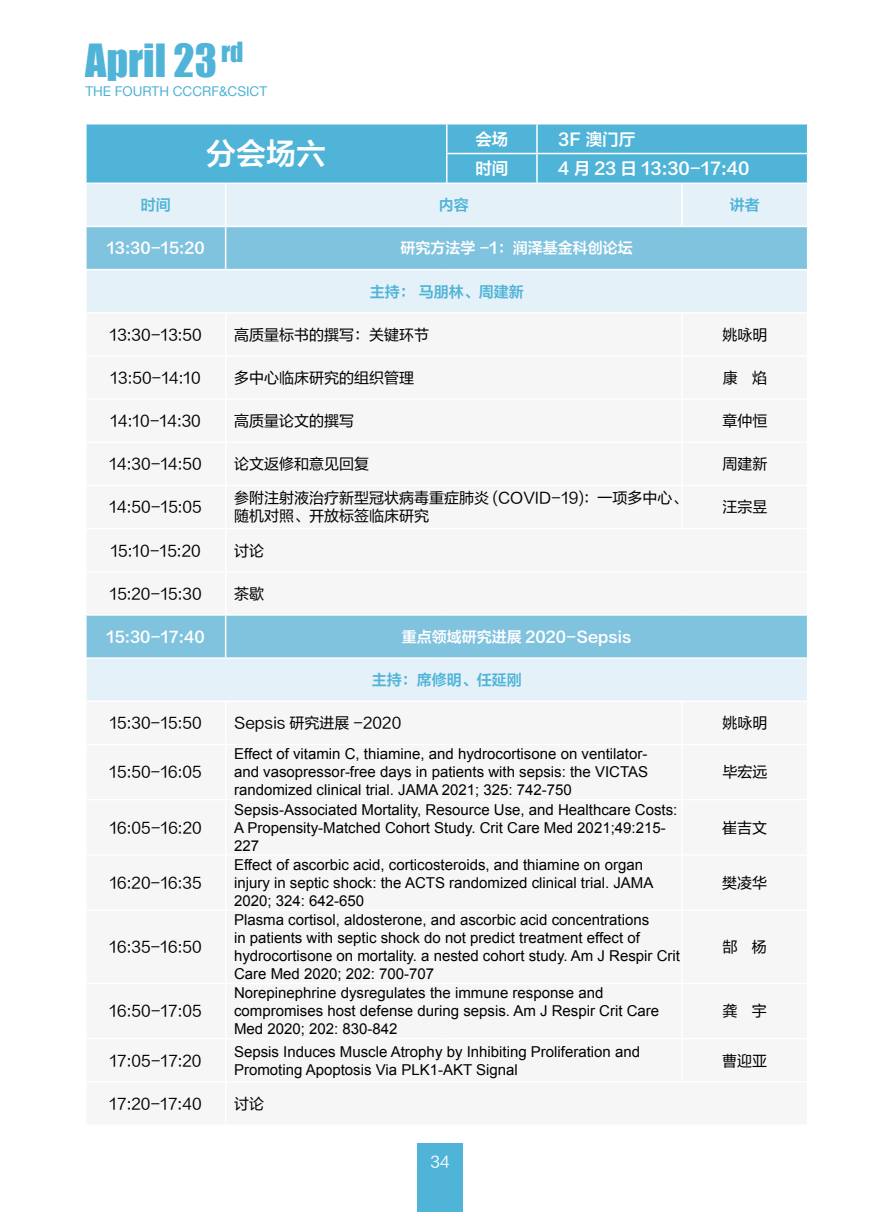
<style>
.page{position:relative;width:893px;height:1212px;background:#fff}
.page>*{position:absolute;margin:0;border:0;box-sizing:border-box;transform-origin:0 0}
.t1{font:42px "Impact";color:#4fb4d7}
.t2{font:30px "FZLTZCHJW GB1 0";color:#fff}
.t3{font:16.5px "FZLTZCHJW GB1 0";color:#fff}
.t4{font:15px/18px "Arial";color:#000}
.t5{font:15px/18px "FZLTHJW GB1 0";color:#000}
.t6{font:15px "FZLTZCHJW GB1 0";color:#fff}
.t7{font:15px "FZLTZCHJW GB1 0";color:#4fb4d7}
.t8{font:15px "FZLTHJW GB1 0";color:#fff}
.t9{font:13.5px "Helvetica Neue";color:#4fb4d7}
</style>
<div class="page">
<div style="left:417px;top:1143px;width:46px;height:69px;background:#4fb4d7"></div>
<div style="left:87px;top:184px;width:720px;height:42px;background:#e4f1f8"></div>
<svg style="left:87px;top:227px;width:720px;height:85px;background:#b2daeb"></svg>
<svg style="left:87px;top:616px;width:720px;height:84px;background:#b2daeb"></svg>
<div style="left:86px;top:124px;width:722px;height:59px;background:#4fb4d7"></div>
<hr style="left:225px;top:184px;width:1px;height:42px;background:#fff">
<hr style="left:681px;top:184px;width:2px;height:42px;background:#fff">
<hr style="left:225px;top:227px;width:1px;height:42px;background:#fff">
<hr style="left:85px;top:269px;width:141px;height:1px;background:#fff">
<hr style="left:226px;top:269px;width:221px;height:1px;background:#fff">
<hr style="left:447px;top:269px;width:90px;height:1px;background:#fff">
<hr style="left:537px;top:269px;width:145px;height:1px;background:#fff">
<hr style="left:682px;top:269px;width:126px;height:1px;background:#fff">
<hr style="left:225px;top:616px;width:1px;height:41px;background:#fff">
<hr style="left:85px;top:657px;width:141px;height:2px;background:#fff">
<hr style="left:226px;top:657px;width:221px;height:2px;background:#fff">
<hr style="left:447px;top:657px;width:90px;height:2px;background:#fff">
<hr style="left:537px;top:657px;width:145px;height:2px;background:#fff">
<hr style="left:682px;top:657px;width:126px;height:2px;background:#fff">
<h1 class="t1" style="left:85px;top:28px;width:160px">April 23 <sup>rd</sup></h1>
<p class="t9" style="left:85px;top:81px;width:183px">THE FOURTH CCCRF&amp;CSICT</p>
<h2 class="t2" style="left:206px;top:137px;width:121px">分会场六</h2>
<p class="t3" style="left:475px;top:130px;width:34px">会场</p>
<p class="t3" style="left:558px;top:130px;width:78px">3F 澳门厅</p>
<p class="t3" style="left:475px;top:160px;width:34px">时间</p>
<p class="t3" style="left:558px;top:160px;width:193px">4 月 23 日 13:30-17:40</p>
<p class="t7" style="left:141px;top:197px;width:31px">时间</p>
<p class="t7" style="left:439px;top:197px;width:31px">内容</p>
<p class="t7" style="left:730px;top:197px;width:31px">讲者</p>
<p class="t6" style="left:107px;top:240px;width:99px">13:30-15:20</p>
<p class="t6" style="left:401px;top:240px;width:234px">研究方法学 -1：润泽基金科创论坛</p>
<p class="t7" style="left:370px;top:283px;width:156px">主持： 马朋林、周建新</p>
<p class="t5" style="left:110px;top:326px;width:93px">13:30-13:50</p>
<p class="t5" style="left:234px;top:326px;width:196px">高质量标书的撰写：关键环节</p>
<p class="t5" style="left:722px;top:326px;width:46px">姚咏明</p>
<p class="t5" style="left:111px;top:369px;width:92px">13:50-14:10</p>
<p class="t5" style="left:234px;top:369px;width:181px">多中心临床研究的组织管理</p>
<p class="t5" style="left:723px;top:369px;width:46px">康 焰</p>
<p class="t5" style="left:111px;top:412px;width:92px">14:10-14:30</p>
<p class="t5" style="left:234px;top:412px;width:121px">高质量论文的撰写</p>
<p class="t5" style="left:722px;top:412px;width:46px">章仲恒</p>
<p class="t5" style="left:110px;top:455px;width:94px">14:30-14:50</p>
<p class="t5" style="left:234px;top:455px;width:136px">论文返修和意见回复</p>
<p class="t5" style="left:722px;top:455px;width:46px">周建新</p>
<p class="t5" style="left:110px;top:499px;width:94px">14:50-15:05</p>
<p class="t5" style="left:234px;top:490px;width:455px">参附注射液治疗新型冠状病毒重症肺炎 (COVID-19)：一项多中心、随机对照、开放标签临床研究</p>
<p class="t5" style="left:722px;top:499px;width:46px">汪宗昱</p>
<p class="t5" style="left:111px;top:542px;width:91px">15:10-15:20</p>
<p class="t5" style="left:234px;top:542px;width:31px">讨论</p>
<p class="t5" style="left:110px;top:585px;width:93px">15:20-15:30</p>
<p class="t5" style="left:234px;top:585px;width:31px">茶歇</p>
<p class="t6" style="left:107px;top:628px;width:100px">15:30-17:40</p>
<p class="t6" style="left:402px;top:628px;width:231px">重点领域研究进展 2020-Sepsis</p>
<p class="t7" style="left:372px;top:671px;width:151px">主持：席修明、任延刚</p>
<p class="t5" style="left:110px;top:714px;width:94px">15:30-15:50</p>
<p class="t5" style="left:234px;top:714px;width:169px">Sepsis 研究进展 -2020</p>
<p class="t5" style="left:722px;top:714px;width:46px">姚咏明</p>
<p class="t5" style="left:110px;top:763px;width:94px">15:50-16:05</p>
<p class="t4" style="left:234px;top:745px;width:416px;text-align:justify">Effect of vitamin C, thiamine, and hydrocortisone on ventilator&shy;and vasopressor-free days in patients with sepsis: the VICTAS randomized clinical trial. JAMA 2021; 325: 742-750</p>
<p class="t5" style="left:722px;top:763px;width:46px">毕宏远</p>
<p class="t5" style="left:110px;top:819px;width:94px">16:05-16:20</p>
<p class="t4" style="left:234px;top:800px;width:445px">Sepsis-Associated Mortality, Resource Use, and Healthcare Costs:<br>A Propensity-Matched Cohort Study. Crit Care Med 2021;49:215-<br>227</p>
<p class="t5" style="left:722px;top:819px;width:46px">崔吉文</p>
<p class="t5" style="left:110px;top:874px;width:93px">16:20-16:35</p>
<p class="t4" style="left:234px;top:856px;width:421px">Effect of ascorbic acid, corticosteroids, and thiamine on organ injury in septic shock: the ACTS randomized clinical trial. JAMA<br>2020; 324: 642-650</p>
<p class="t5" style="left:722px;top:874px;width:46px">樊凌华</p>
<p class="t5" style="left:110px;top:938px;width:94px">16:35-16:50</p>
<p class="t4" style="left:234px;top:911px;width:447px">Plasma cortisol, aldosterone, and ascorbic acid concentrations<br>in patients with septic shock do not predict treatment effect of hydrocortisone on mortality. a nested cohort study. Am J Respir Crit Care Med 2020; 202: 700-707</p>
<p class="t5" style="left:723px;top:938px;width:46px">郜 杨</p>
<p class="t5" style="left:110px;top:1002px;width:94px">16:50-17:05</p>
<p class="t4" style="left:234px;top:984px;width:427px">Norepinephrine dysregulates the immune response and compromises host defense during sepsis. Am J Respir Crit Care<br>Med 2020; 202: 830-842</p>
<p class="t5" style="left:723px;top:1002px;width:46px">龚 宇</p>
<p class="t5" style="left:110px;top:1052px;width:93px">17:05-17:20</p>
<p class="t4" style="left:234px;top:1042px;width:408px">Sepsis Induces Muscle Atrophy by Inhibiting Proliferation and<br>Promoting Apoptosis Via PLK1-AKT Signal</p>
<p class="t5" style="left:722px;top:1052px;width:46px">曹迎亚</p>
<p class="t5" style="left:110px;top:1095px;width:93px">17:20-17:40</p>
<p class="t5" style="left:234px;top:1095px;width:31px">讨论</p>
<p class="t8" style="left:431px;top:1154px;width:21px">34</p>
</div>
